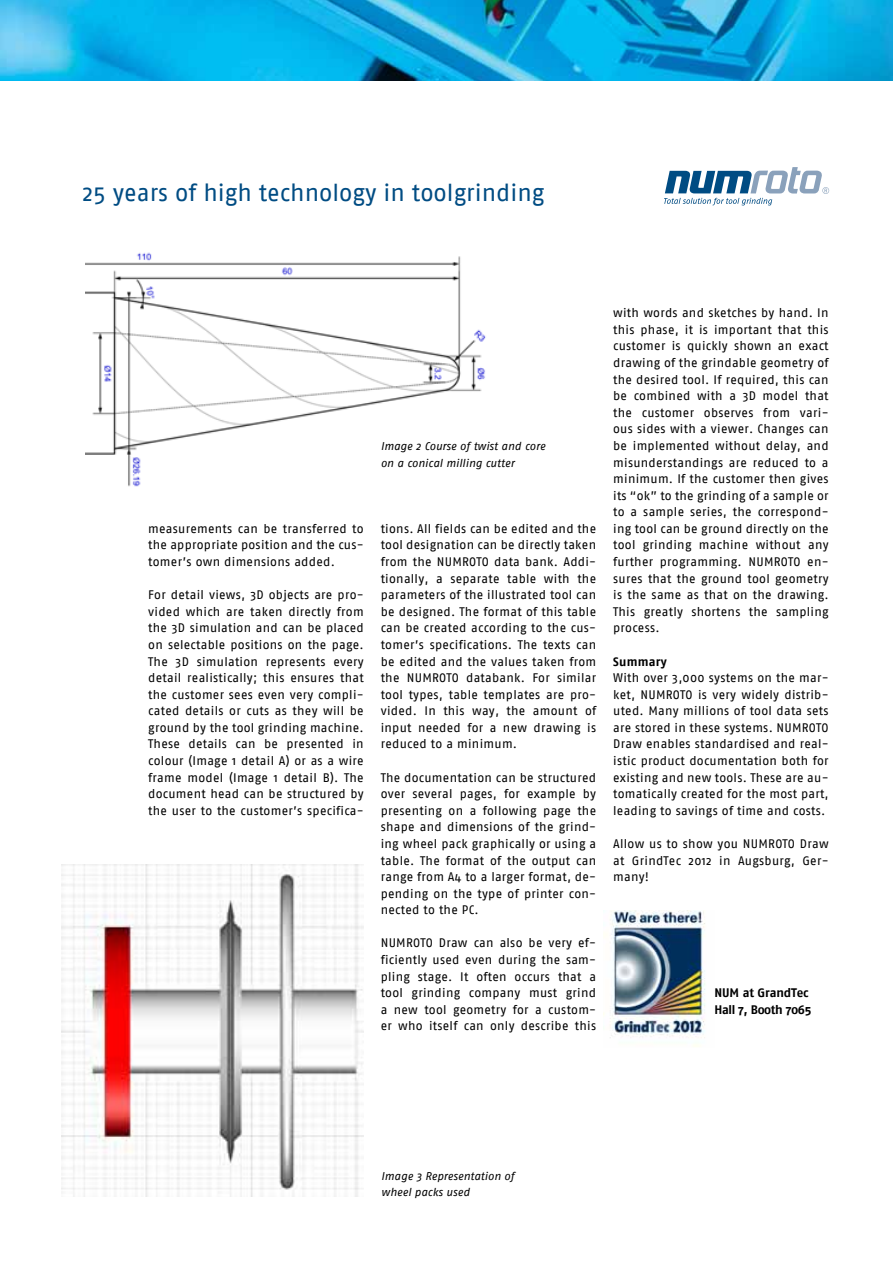
<style>
.page{position:relative;width:893px;height:1263px;background:#fff}
.page>*{position:absolute;margin:0;border:0;box-sizing:border-box;transform-origin:0 0}
.t1{font:24px "Fago No";color:#004c83}
.t2{font:12.3px/16.6px "Fago No";letter-spacing:.02em;color:#000;text-align:justify}
.t3{font:700 12.3px/16.6px "Fago No";letter-spacing:-.01em;color:#000}
.t4{font:italic 11.25px/16.6px "Fago No";color:#000}
</style>
<div class="page">
<img style="left:0;top:0;width:893px;height:80px">
<img style="left:85px;top:252px;width:401px;height:235px">
<img style="left:61px;top:865px;width:303px;height:332px">
<img style="left:603px;top:911px;width:102px;height:136px">
<svg style="left:664px;top:167px;width:165px;height:38px"></svg>
<h1 class="t1" style="left:82px;top:179px;width:464px">25 years of high technology in toolgrinding</h1>
<p class="t2" style="left:148px;top:520px;width:217px">measurements can be transferred to the appropriate position and the cus&shy;tomer’s own dimensions added.</p>
<p class="t2" style="left:148px;top:586px;width:217px">For detail views, 3D objects are pro&shy;vided which are taken directly from the 3D simulation and can be placed on selectable positions on the page.<br>The 3D simulation represents every detail realistically; this ensures that the customer sees even very compli&shy;cated details or cuts as they will be ground by the tool grinding machine.<br>These details can be presented in colour (Image 1 detail A) or as a wire frame model (Image 1 detail B). The document head can be structured by the user to the customer’s specifica-</p>
<p class="t4" style="left:381px;top:438px;width:166px">Image 2 Course of twist and core on a conical milling cutter</p>
<p class="t2" style="left:381px;top:520px;width:217px">tions. All fields can be edited and the tool designation can be directly taken from the NUMROTO data bank. Addi&shy;tionally, a separate table with the parameters of the illustrated tool can be designed. The format of this table can be created according to the cus&shy;tomer’s specifications. The texts can be edited and the values taken from the NUMROTO databank. For similar tool types, table templates are pro&shy;vided. In this way, the amount of input needed for a new drawing is reduced to a minimum.</p>
<p class="t2" style="left:381px;top:769px;width:217px">The documentation can be structured over several pages, for example by presenting on a following page the shape and dimensions of the grind&shy;ing wheel pack graphically or using a table. The format of the output can range from A4 to a larger format, de&shy;pending on the type of printer con&shy;nected to the PC.</p>
<p class="t2" style="left:381px;top:935px;width:217px">NUMROTO Draw can also be very ef&shy;ficiently used even during the sam&shy;pling stage. It often occurs that a tool grinding company must grind a new tool geometry for a custom&shy;er who itself can only describe this</p>
<p class="t2" style="left:613px;top:304px;width:217px">with words and sketches by hand. In this phase, it is important that this customer is quickly shown an exact drawing of the grindable geometry of the desired tool. If required, this can be combined with a 3D model that the customer observes from vari&shy;ous sides with a viewer. Changes can be implemented without delay, and misunderstandings are reduced to a minimum. If the customer then gives its “ok” to the grinding of a sample or to a sample series, the correspond&shy;ing tool can be ground directly on the tool grinding machine without any further programming. NUMROTO en&shy;sures that the ground tool geometry is the same as that on the drawing.<br>This greatly shortens the sampling process.</p>
<p class="t3" style="left:613px;top:653px;width:55px">Summary</p>
<p class="t2" style="left:613px;top:669px;width:217px">With over 3,000 systems on the mar&shy;ket, NUMROTO is very widely distrib&shy;uted. Many millions of tool data sets are stored in these systems. NUMROTO Draw enables standardised and real&shy;istic product documentation both for existing and new tools. These are au&shy;tomatically created for the most part, leading to savings of time and costs.</p>
<p class="t2" style="left:613px;top:835px;width:217px">Allow us to show you NUMROTO Draw at GrindTec 2012 in Augsburg, Ger&shy;many!</p>
<p class="t3" style="left:714px;top:984px;width:98px">NUM at GrandTec<br>Hall 7, Booth 7065</p>
<p class="t4" style="left:381px;top:1167px;width:134px">Image 3 Representation of wheel packs used</p>
</div>
